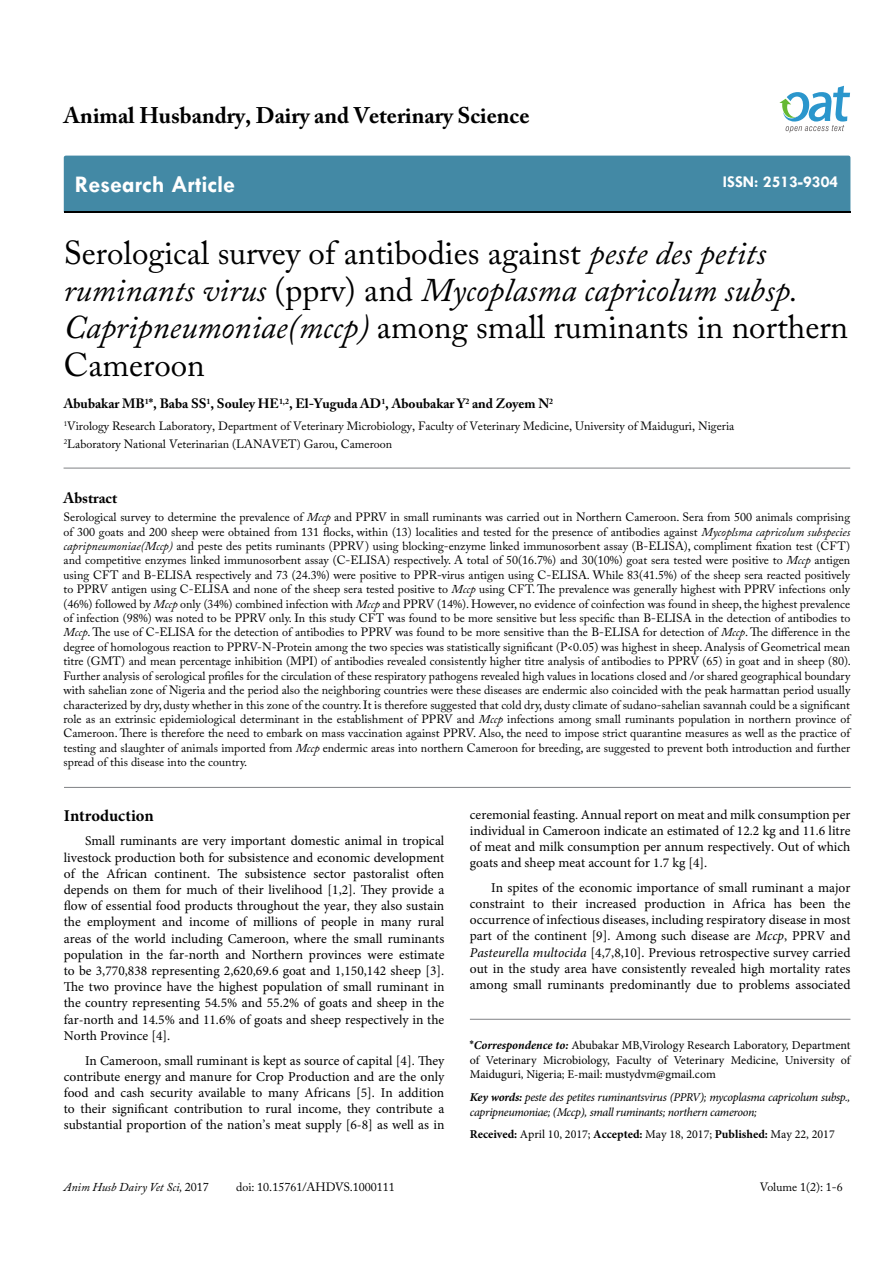
<style>
.page{position:relative;width:893px;height:1263px;background:#fff}
.page>*{position:absolute;margin:0;border:0;box-sizing:border-box;transform-origin:0 0}
.t1{font:33px/37.5px "Adobe Caslon Pro";color:#000}
.t2{font:700 24px "Tw Cen";color:#fff}
.t3{font:700 22.5px "Adobe Caslon Pro";color:#000}
.t4{font:700 16.5px "Tw Cen";color:#fff}
.t5{font:700 16.5px "Minion Pro";letter-spacing:-.005em;color:#000}
.t6{font:700 15px "Adobe Caslon Pro";color:#000}
.t7{font:13.5px/16.2px "Minion Pro";color:#000;text-align:justify}
.t8{font:700 13.5px "Adobe Caslon Pro";color:#000}
.t9{font:12px/14.4px "Adobe Caslon Pro";color:#000}
.t10{font:12px/14.4px "Minion Pro";color:#000;text-align:justify}
.t11{font:italic 12px/14.4px "Minion Pro";letter-spacing:-.03em;color:#000}
.t12{font:italic 12px "Adobe Caslon Pro";color:#000}
.s1{font-style:italic}
.s2{font-family:"Adobe Caslon Pro";font-weight:700}
.s3{font-weight:700;font-style:italic}
.s4{font-weight:700}
.s5{font-style:normal}
</style>
<div class="page">
<div style="left:64px;top:156px;width:786px;height:56px;background:#4389a5"></div>
<svg style="left:779px;top:86px;width:71px;height:47px"></svg>
<hr style="left:64px;top:468px;width:786px;height:1px;background:#808285">
<hr style="left:64px;top:787px;width:787px;height:1px;background:#808285">
<hr style="left:470px;top:1019px;width:380px;height:1px;background:#808285">
<h3 class="t3" style="left:64px;top:102px;width:467px">Animal Husbandry, Dairy and Veterinary Science</h3>
<h2 class="t2" style="left:75px;top:170px;width:162px">Research Article</h2>
<h3 class="t4" style="left:723px;top:172px;width:117px">ISSN: 2513-9304</h3>
<h1 class="t1" style="left:64px;top:233px;width:786px">Serological survey of antibodies against <span class="s1">peste des petits ruminants virus</span> (pprv) and <span class="s1">Mycoplasma capricolum subsp.<br>Capripneumoniae(mccp)</span> among small ruminants in northern Cameroon</h1>
<p class="t8" style="left:64px;top:395px;width:491px">Abubakar MB<sup>1</sup>*, Baba SS<sup>1</sup>, Souley HE<sup>1,2</sup>, El-Yuguda AD<sup>1</sup>, Aboubakar Y<sup>2</sup> and Zoyem N<sup>2</sup></p>
<p class="t9" style="left:64px;top:417px;width:672px;line-height:18px"><sup>1</sup>Virology Research Laboratory, Department of Veterinary Microbiology, Faculty of Veterinary Medicine, University of Maiduguri, Nigeria<br><sup>2</sup>Laboratory National Veterinarian (LANAVET) Garou, Cameroon</p>
<p class="t6" style="left:64px;top:489px;width:55px">Abstract</p>
<p class="t9" style="left:64px;top:510px;width:789px;text-align:justify">Serological survey to determine the prevalence of <span class="s1">Mccp</span> and PPRV in small ruminants was carried out in Northern Cameroon. Sera from 500 animals comprising of 300 goats and 200 sheep were obtained from 131 flocks, within (13) localities and tested for the presence of antibodies against <span class="s1">Mycoplsma capricolum subspecies capripneumoniae(Mccp)</span> and peste des petits ruminants (PPRV) using blocking-enzyme linked immunosorbent assay (B-ELISA), compliment fixation test (CFT) and competitive enzymes linked immunosorbent assay (C-ELISA) respectively. A total of 50(16.7%) and 30(10%) goat sera tested were positive to <span class="s1">Mccp</span> antigen using CFT and B-ELISA respectively and 73 (24.3%) were positive to PPR-virus antigen using C-ELISA. While 83(41.5%) of the sheep sera reacted positively to PPRV antigen using C-ELISA and none of the sheep sera tested positive to <span class="s1">Mccp</span> using CFT. The prevalence was generally highest with PPRV infections only (46%) followed by <span class="s1">Mccp</span> only (34%) combined infection with <span class="s1">Mccp</span> and PPRV (14%). However, no evidence of coinfection was found in sheep, the highest prevalence of infection (98%) was noted to be PPRV only. In this study CFT was found to be more sensitive but less specific than B-ELISA in the detection of antibodies to <span class="s1">Mccp</span>. The use of C-ELISA for the detection of antibodies to PPRV was found to be more sensitive than the B-ELISA for detection of <span class="s1">Mccp</span>. The difference in the degree of homologous reaction to PPRV-N-Protein among the two species was statistically significant (P&lt;0.05) was highest in sheep. Analysis of Geometrical mean titre (GMT) and mean percentage inhibition (MPI) of antibodies revealed consistently higher titre analysis of antibodies to PPRV (65) in goat and in sheep (80).<br>Further analysis of serological profiles for the circulation of these respiratory pathogens revealed high values in locations closed and /or shared geographical boundary with sahelian zone of Nigeria and the period also the neighboring countries were these diseases are endermic also coincided with the peak harmattan period usually characterized by dry, dusty whether in this zone of the country. It is therefore suggested that cold dry, dusty climate of sudano-sahelian savannah could be a significant role as an extrinsic epidemiological determinant in the establishment of PPRV and <span class="s1">Mccp</span> infections among small ruminants population in northern province of Cameroon. There is therefore the need to embark on mass vaccination against PPRV. Also, the need to impose strict quarantine measures as well as the practice of testing and slaughter of animals imported from <span class="s1">Mccp</span> endermic areas into northern Cameroon for breeding, are suggested to prevent both introduction and further spread of this disease into the country.</p>
<h3 class="t5" style="left:64px;top:804px;width:91px">Introduction</h3>
<p class="t7" style="left:64px;top:833px;width:382px;text-indent:21px">Small ruminants are very important domestic animal in tropical livestock production both for subsistence and economic development of the African continent. The subsistence sector pastoralist often depends on them for much of their livelihood [1,2]. They provide a flow of essential food products throughout the year, they also sustain the employment and income of millions of people in many rural areas of the world including Cameroon, where the small ruminants population in the far-north and Northern provinces were estimate to be 3,770,838 representing 2,620,69.6 goat and 1,150,142 sheep [3].<br>The two province have the highest population of small ruminant in the country representing 54.5% and 55.2% of goats and sheep in the far-north and 14.5% and 11.6% of goats and sheep respectively in the North Province [4].</p>
<p class="t7" style="left:64px;top:1052px;width:382px;text-indent:21px">In Cameroon, small ruminant is kept as source of capital [4]. They contribute energy and manure for Crop Production and are the only food and cash security available to many Africans [5]. In addition to their significant contribution to rural income, they contribute a substantial proportion of the nation’s meat supply [6-8] as well as in</p>
<p class="t7" style="left:470px;top:806px;width:382px">ceremonial feasting. Annual report on meat and milk consumption per individual in Cameroon indicate an estimated of 12.2 kg and 11.6 litre of meat and milk consumption per annum respectively. Out of which goats and sheep meat account for 1.7 kg [4].</p>
<p class="t7" style="left:470px;top:879px;width:382px;text-indent:21px">In spites of the economic importance of small ruminant a major constraint to their increased production in Africa has been the occurrence of infectious diseases, including respiratory disease in most part of the continent [9]. Among such disease are <span class="s1">Mccp</span>, PPRV and <span class="s1">Pasteurella multocida</span> [4,7,8,10]. Previous retrospective survey carried out in the study area have consistently revealed high mortality rates among small ruminants predominantly due to problems associated</p>
<p class="t10" style="left:470px;top:1038px;width:382px"><span class="s2">*</span><span class="s3">Correspondence to:</span> Abubakar MB,Virology Research Laboratory, Department of Veterinary Microbiology, Faculty of Veterinary Medicine, University of Maiduguri, Nigeria; E-mail: mustydvm@gmail.com</p>
<p class="t11" style="left:470px;top:1090px;width:382px"><span class="s4">Key words:</span> peste des petites ruminantsvirus (PPRV); mycoplasma capricolum subsp., capripneumoniae; (Mccp), small ruminants; northern cameroon;</p>
<p class="t10" style="left:470px;top:1127px;width:366px"><span class="s4">Received:</span> April 10, 2017; <span class="s4">Accepted:</span> May 18, 2017; <span class="s4">Published:</span> May 22, 2017</p>
<p class="t12" style="left:64px;top:1180px;width:147px">Anim Husb Dairy Vet Sci, <span class="s5">2017</span></p>
<p class="t9" style="left:236px;top:1180px;width:160px">doi: 10.15761/AHDVS.1000111</p>
<p class="t9" style="left:760px;top:1180px;width:84px">Volume 1(2): 1-6</p>
</div>
